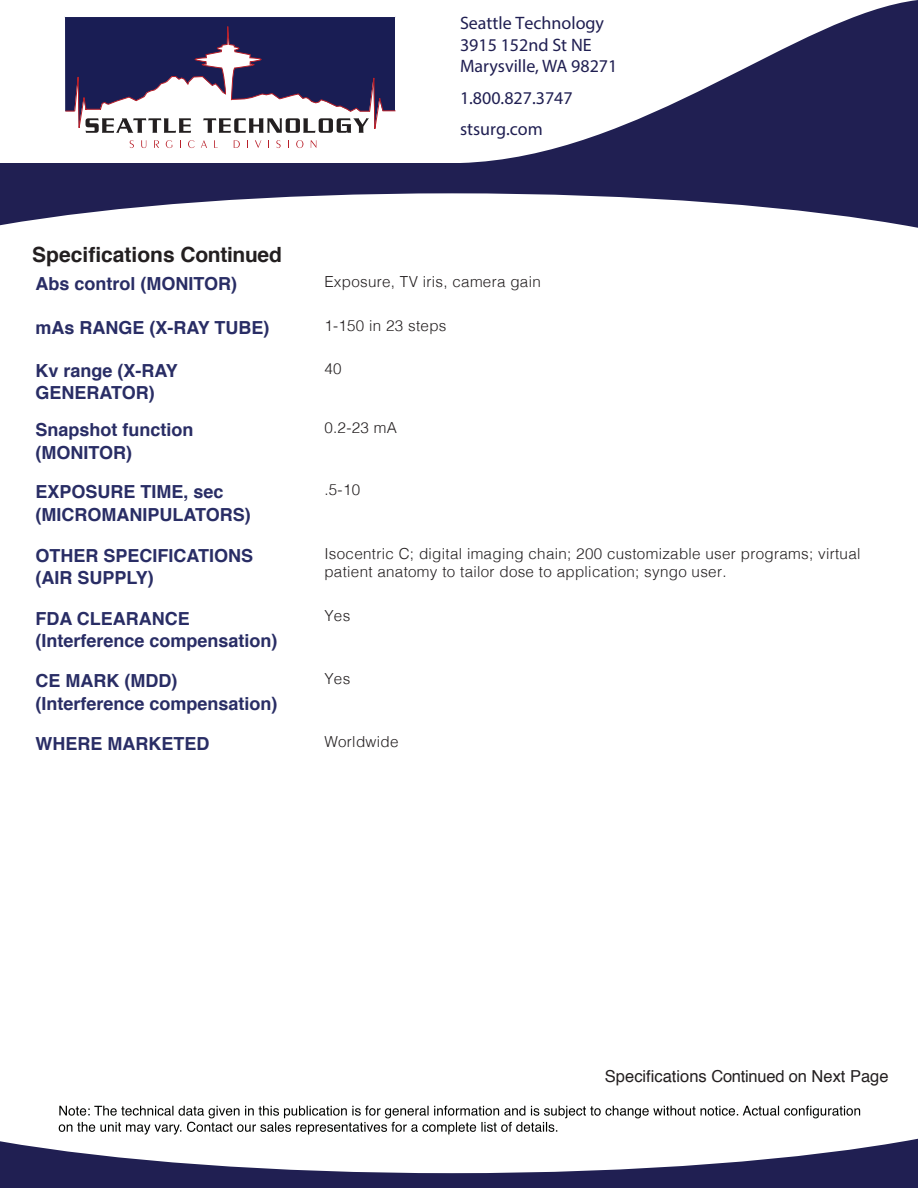
<style>
.page{position:relative;width:918px;height:1188px;background:#fff}
.page>*{position:absolute;margin:0;border:0;box-sizing:border-box;transform-origin:0 0}
.t1{font:700 21px "Helvetica";color:#231f20}
.t2{font:700 18px/22.4px "Helvetica";color:#292d65}
.t3{font:18px/21.6px "Myriad Pro";color:#201f52}
.t4{font:16.5px "Helvetica";color:#231f20}
.t5{font:300 15.15px/18.3px "Helvetica";letter-spacing:.02em;color:#231f20}
</style>
<div class="page">
<svg style="left:0;top:1139px;width:918px;height:49px;fill:#201f52"></svg>
<svg style="left:0;top:184px;width:918px;height:44px"></svg>
<svg style="left:461px;top:0;width:457px;height:163px"></svg>
<div style="left:0;top:163px;width:918px;height:21px;background:#201f52"></div>
<svg style="left:59px;top:1106px;width:801px;height:29px"></svg>
<svg style="left:65px;top:17px;width:331px;height:131px"></svg>
<p class="t1" style="left:32px;top:238px;width:251px">Specifications Continued</p>
<p class="t3" style="left:460px;top:12px;width:159px">Seattle Technology<br>3915 152nd St NE<br>Marysville, WA 98271</p>
<p class="t3" style="left:460px;top:82px;width:114px;line-height:31.5px">1.800.827.3747 stsurg.com</p>
<p class="t2" style="left:36px;top:273px;width:203px">Abs control (MONITOR)</p>
<p class="t5" style="left:324px;top:272px;width:218px">Exposure, TV iris, camera gain</p>
<p class="t2" style="left:36px;top:316px;width:236px">mAs RANGE (X-RAY TUBE)</p>
<p class="t5" style="left:324px;top:315px;width:124px">1-150 in 23 steps</p>
<p class="t2" style="left:36px;top:360px;width:144px">Kv range (X-RAY<br>GENERATOR)</p>
<p class="t5" style="left:324px;top:358px;width:19px">40</p>
<p class="t2" style="left:36px;top:419px;width:160px">Snapshot function (MONITOR)</p>
<p class="t5" style="left:324px;top:418px;width:74px">0.2-23 mA</p>
<p class="t2" style="left:36px;top:481px;width:217px">EXPOSURE TIME, sec (MICROMANIPULATORS)</p>
<p class="t5" style="left:324px;top:480px;width:37px">.5-10</p>
<p class="t2" style="left:36px;top:545px;width:219px">OTHER SPECIFICATIONS (AIR SUPPLY)</p>
<p class="t5" style="left:324px;top:543px;width:538px">Isocentric C; digital imaging chain; 200 customizable user programs; virtual patient anatomy to tailor dose to application; syngo user.</p>
<p class="t2" style="left:36px;top:607px;width:244px">FDA CLEARANCE (Interference compensation)</p>
<p class="t5" style="left:324px;top:606px;width:27px">Yes</p>
<p class="t2" style="left:36px;top:670px;width:244px">CE MARK (MDD) (Interference compensation)</p>
<p class="t5" style="left:324px;top:669px;width:27px">Yes</p>
<p class="t2" style="left:36px;top:733px;width:175px">WHERE MARKETED</p>
<p class="t5" style="left:324px;top:732px;width:76px">Worldwide</p>
<p class="t4" style="left:605px;top:1063px;width:285px">Specifications Continued on Next Page</p>
</div>
